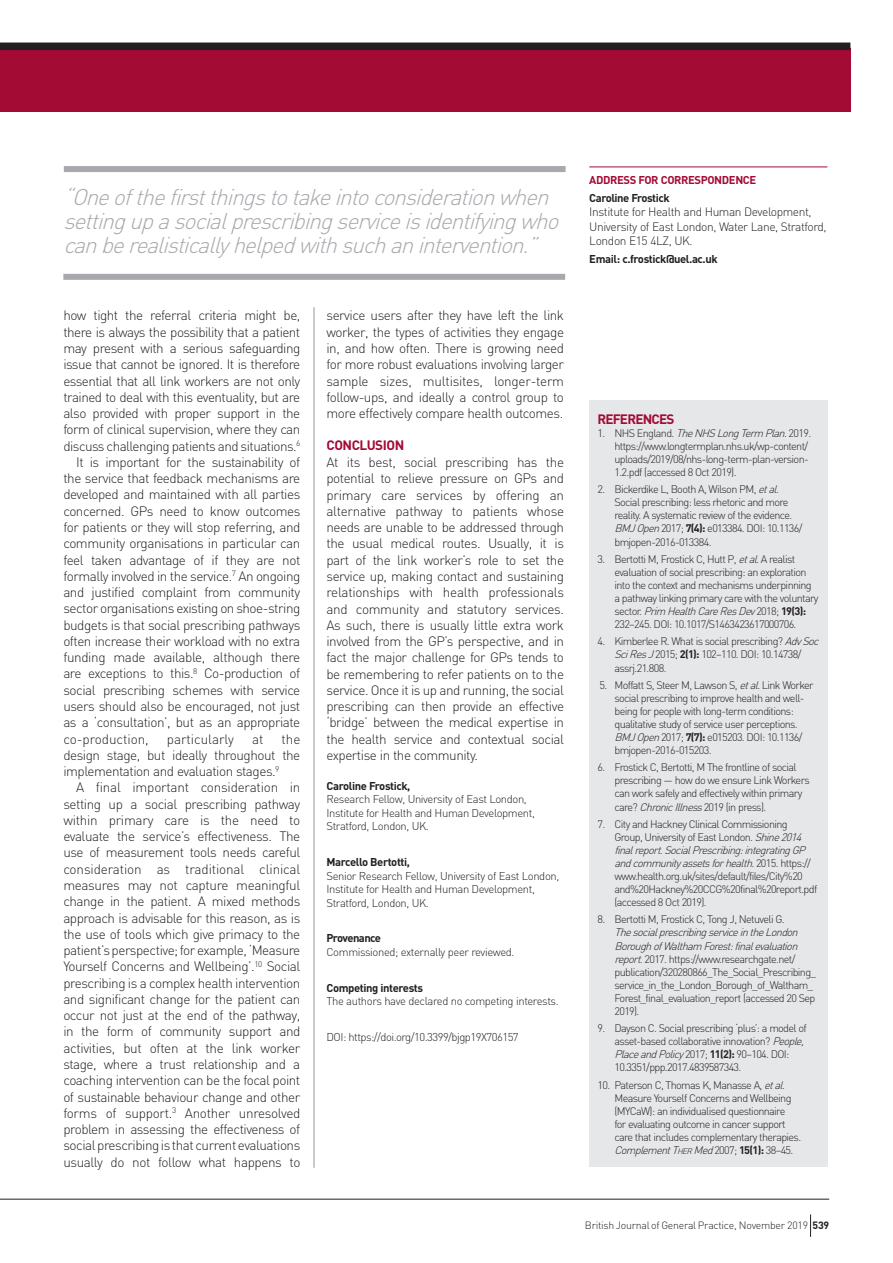
<style>
.page{position:relative;width:893px;height:1263px;background:#fff}
.page>*{position:absolute;margin:0;border:0;box-sizing:border-box;transform-origin:0 0}
.t1{font:italic 300 22.5px/24px "DIN";color:#a8a9ad}
.Body_copy_indent{font:300 13.5px/16.2px "DIN";letter-spacing:-.035em;color:#231f20;text-align:justify}
.Body_Copy_First_para{font:300 13.5px/16.2px "DIN";letter-spacing:-.035em;color:#231f20;text-align:justify}
.Body_copy_indent-2{font:300 13.5px "DIN";letter-spacing:-.005em;color:#231f20}
.Sub_Head_B_Header{font:700 13.5px "DIN";letter-spacing:-.035em;color:#a30a34}
.Reference_heading{font:700 13.5px "DIN";letter-spacing:-.06em;color:#a30a34}
.Address_Copy{font:300 12px/14.4px "DIN";letter-spacing:-.035em;color:#231f20}
.Address_Copy-2{font:300 11.25px/13.5px "DIN";letter-spacing:-.035em;color:#231f20}
.Address_Copy_Bold{font:700 11.25px "DIN";letter-spacing:-.035em;color:#231f20}
.Address_title{font:700 11.25px "DIN";letter-spacing:-.035em;color:#a30a34}
.References_Body_Copy{font:300 10.8px/13px "DIN";letter-spacing:-.06em;color:#231f20}
.t2{font:300 10.5px "DIN";letter-spacing:-.025em;color:#231f20}
.s1{font-style:italic}
.s2{font-weight:700}
.s3{font-style:italic;font-size:8.1px}
</style>
<div class="page">
<div style="left:0;top:48px;width:850px;height:64px;background:#a30a34"></div>
<hr style="left:589px;top:167px;width:238px;height:1px;background:#a30a34">
<div style="left:0;top:43px;width:850px;height:7px;background:#231f20"></div>
<hr style="left:314px;top:307px;width:1px;height:861px;background:#939598">
<div style="left:589px;top:400px;width:238px;height:767px;background:#e6e7e9"></div>
<hr style="left:0;top:1199px;width:829px;height:1px;background:#231f20">
<svg style="left:810px;top:1214px;width:1px;height:23px"></svg>
<div style="left:63px;top:274px;width:502px;height:6px;background:#a8a9ad"></div>
<div style="left:64px;top:166px;width:502px;height:6px;background:#a8a9ad"></div>
<p class="t1" style="left:63px;top:185px;width:504px">“Oneofthefirstthingstotakeintoconsiderationwhen settingupasocialprescribingserviceisidentifyingwho canberealisticallyhelpedwithsuchanintervention.”</p>
<p class="Body_copy_indent" style="left:63px;top:307px;width:239px">how tight the referral criteria might be, there is always the possibility that a patient may present with a serious safeguarding issue that cannot be ignored. It is therefore essential that all link workers are not only trained to deal with this eventuality, but are also provided with proper support in the form of clinical supervision, where they can discuss challenging patients and situations.<sup>6</sup></p>
<p class="Body_copy_indent" style="left:63px;top:454px;width:239px;text-indent:13px">It is important for the sustainability of the service that feedback mechanisms are developed and maintained with all parties concerned. GPs need to know outcomes for patients or they will stop referring, and community organisations in particular can feel taken advantage of if they are not formally involved in the service.<sup>7</sup> An ongoing and justified complaint from community sector organisations existing on shoe-string budgets is that social prescribing pathways often increase their workload with no extra funding made available, although there are exceptions to this.<sup>8</sup> Co-production of social prescribing schemes with service users should also be encouraged, not just as a ‘consultation’, but as an appropriate co-production,</p>
<p class="Body_copy_indent" style="left:63px;top:730px;width:239px;text-indent:218px">the design stage, but ideally throughout the implementation and evaluation stages.<sup>9</sup></p>
<p class="Body_copy_indent" style="left:63px;top:779px;width:239px;text-indent:13px">A final important consideration in setting up a social prescribing pathway within primary care is the need to evaluate the service’s effectiveness. The use of measurement tools needs careful consideration as traditional clinical measures may not capture meaningful change in the patient. A mixed methods approach is advisable for this reason, as is the use of tools which give primacy to the patient’s perspective; for example, ‘Measure Yourself Concerns and Wellbeing’.<sup>10</sup> Social prescribing is a complex health intervention and significant change for the patient can occur not just at the end of the pathway, in the form of community support and activities, but often at the link worker stage, where a trust relationship and a coaching intervention can be the focal point of sustainable behaviour change and other forms of support.<sup>3</sup> Another unresolved problem in assessing the effectiveness of social prescribing is that current evaluations usually do not follow what happens to</p>
<p class="Body_copy_indent-2" style="left:167px;top:730px;width:69px">particularly</p>
<p class="Body_copy_indent" style="left:252px;top:730px;width:13px">at</p>
<p class="Body_copy_indent" style="left:326px;top:307px;width:239px">service users after they have left the link worker, the types of activities they engage in, and how often. There is growing need for more robust evaluations involving larger sample sizes, multisites, longer-term follow-ups, and ideally a control group to more effectively compare health outcomes.</p>
<p class="Sub_Head_B_Header" style="left:326px;top:436px;width:79px">CONCLUSION</p>
<p class="Body_Copy_First_para" style="left:326px;top:454px;width:239px">At its best, social prescribing has the potential to relieve pressure on GPs and primary care services by offering an alternative pathway to patients whose needs are unable to be addressed through the usual medical routes. Usually, it is part of the link worker’s role to set the service up, making contact and sustaining relationships with health professionals and community and statutory services.<br>As such, there is usually little extra work involved from the GP’s perspective, and in fact the major challenge for GPs tends to be remembering to refer patients on to the service. Once it is up and running, the social prescribing can then provide an effective ‘bridge’ between the medical expertise in the health service and contextual social expertise in the community.</p>
<p class="Address_Copy_Bold" style="left:326px;top:778px;width:85px">Caroline Frostick,</p>
<p class="Address_Copy-2" style="left:326px;top:792px;width:210px">Research Fellow, University of East London,<br>Institute for Health and Human Development,<br>Stratford, London, UK.</p>
<p class="Address_Copy_Bold" style="left:326px;top:855px;width:85px">Marcello Bertotti,</p>
<p class="Address_Copy-2" style="left:326px;top:869px;width:234px">Senior Research Fellow, University of East London,<br>Institute for Health and Human Development,<br>Stratford, London, UK.</p>
<p class="Address_Copy_Bold" style="left:326px;top:931px;width:56px">Provenance</p>
<p class="Address_Copy-2" style="left:326px;top:945px;width:190px">Commissioned; externally peer reviewed.</p>
<p class="Address_Copy_Bold" style="left:326px;top:980px;width:98px">Competing interests</p>
<p class="Address_Copy-2" style="left:326px;top:994px;width:234px">The authors have declared no competing interests.</p>
<p class="Address_Copy-2" style="left:326px;top:1030px;width:194px">DOI: https://doi.org/10.3399/bjgp19X706157</p>
<p class="Address_title" style="left:589px;top:173px;width:169px">ADDRESS FOR CORRESPONDENCE</p>
<p class="Address_Copy_Bold" style="left:589px;top:191px;width:82px">Caroline Frostick</p>
<p class="Address_Copy" style="left:589px;top:205px;width:239px">Institute for Health and Human Development,<br>University of East London, Water Lane, Stratford,<br>London E15 4LZ, UK.</p>
<p class="Address_Copy_Bold" style="left:589px;top:252px;width:130px">Email: c.frostick@uel.ac.uk</p>
<p class="Reference_heading" style="left:597px;top:410px;width:78px">REFERENCES</p>
<p class="References_Body_Copy" style="left:614px;top:426px;width:198px;text-indent:-17px">1. NHS England. <span class="s1">TheNHSLongTerm Plan.</span>2019. https://www.longtermplan.nhs.uk/wp-content/ uploads/2019/08/nhs-long-term-plan-version-1.2.pdf (accessed 8 Oct 2019).</p>
<p class="References_Body_Copy" style="left:614px;top:483px;width:190px;text-indent:-17px">2. Bickerdike L, Booth A, Wilson PM, <span class="s1">etal</span>.<br>Social prescribing: less rhetoric and more reality. A systematic review of the evidence.<br><span class="s1">BMJOpen</span>2017; <span class="s2">7(4):</span> e013384. DOI: 10.1136/ bmjopen-2016-013384.</p>
<p class="References_Body_Copy" style="left:614px;top:552px;width:206px;text-indent:-17px">3. Bertotti M, Frostick C, Hutt P, <span class="s1">etal</span>. A realist evaluation of social prescribing: an exploration into the context and mechanisms underpinning a pathway linking primary care with the voluntary s e c t o r. <span class="s1">Prim HealthCareResDev</span>2 0 1 8 ; <span class="s2">1 9 ( 3 ) :<br></span>232–245. DOI: 10.1017/S1463423617000706.</p>
<p class="References_Body_Copy" style="left:614px;top:635px;width:209px;text-indent:-17px">4. Kimberlee R. What is social prescribing? <span class="s1">AdvSoc<br>SciResJ</span>2015; <span class="s2">2(1):</span> 102–110. DOI: 10.14738/ assrj.21.808.</p>
<p class="References_Body_Copy" style="left:614px;top:678px;width:201px;text-indent:-15px">5. Moffatt S, Steer M, Lawson S, <span class="s1">etal</span>. Link Worker social prescribing to improve health and well&shy;being for people with long-term conditions: qualitative study of service user perceptions.<br><span class="s1">BMJOpen</span>2017; <span class="s2">7(7):</span> e015203. DOI: 10.1136/ bmjopen-2016-015203.</p>
<p class="References_Body_Copy" style="left:614px;top:761px;width:197px;text-indent:-17px">6. Frostick C, Bertotti, M The frontline of social prescribing — how do we ensure Link Workers can work safely and effectively within primary care? <span class="s1">ChronicIllness</span>2019 (in press).</p>
<p class="References_Body_Copy" style="left:614px;top:817px;width:204px;text-indent:-17px">7. City and Hackney Clinical Commissioning Group, University of East London. <span class="s1">Shine2014 finalreport.SocialPrescribing:integratingGP andcommunityassetsforhealth.</span>2 0 1 5 . h t t p s : // www.health.org.uk/sites/default/files/City%20 and%20Hackney%20CCG%20final%20report.pdf (accessed 8 Oct 2019).</p>
<p class="References_Body_Copy" style="left:614px;top:913px;width:203px;text-indent:-17px">8. Bertotti M, Frostick C, Tong J, Netuveli G.<br><span class="s1">ThesocialprescribingserviceintheLondon BoroughofWaltham Forest:finalevaluation report.</span>2017. https://www.researchgate.net/ publication/320280866_The_Social_Prescribing_ service_in_the_London_Borough_of_Waltham_ Forest_final_evaluation_report (accessed 20 Sep 2019).</p>
<p class="References_Body_Copy" style="left:614px;top:1021px;width:194px;text-indent:-17px">9. Dayson C. Social prescribing ‘plus’: a model of asset-based collaborative innovation? <span class="s1">People, PlaceandPolicy</span>2017; <span class="s2">11(2):</span> 90–104. DOI:<br>10.3351/ppp.2017.4839587343.</p>
<p class="References_Body_Copy" style="left:614px;top:1078px;width:188px;text-indent:-17px">10. Paterson C, Thomas K, Manasse A, <span class="s1">etal</span>.<br>Measure Yourself Concerns and Wellbeing (MYCaW): an individualised questionnaire<br>for evaluating outcome in cancer support care that includes complementary therapies.<br><span class="s1">Complement</span><span class="s1">T</span><span class="s3">her</span><span class="s1">Med</span>2007; <span class="s2">15(1):</span> 38–45.</p>
<p class="t2" style="left:585px;top:1219px;width:246px">British Journal of General Practice, November 2019 <span class="s2">539</span></p>
</div>
